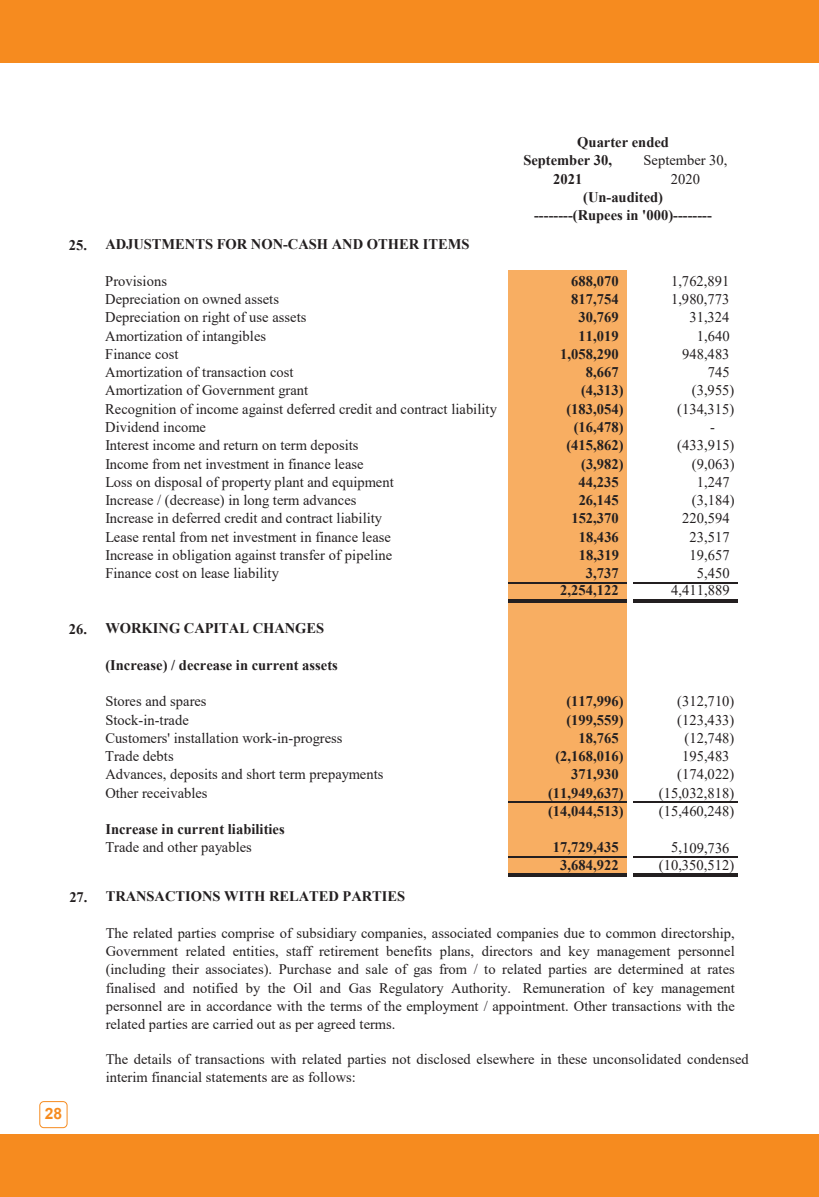
<style>
.page{position:relative;width:819px;height:1197px;background:#fff}
.page>*{position:absolute;margin:0;border:0;box-sizing:border-box;transform-origin:0 0}
.t1{font:700 15.58px "Arial";color:#f68b1f}
.t2{font:14.7px "Times New Roman";letter-spacing:.005em;color:#231f20}
.t3{font:700 14.7px/18.2px "Times New Roman";letter-spacing:.005em;color:#231f20;text-align:center}
.t4{font:14.53px/18.4px "Times New Roman";letter-spacing:.005em;color:#231f20;text-align:justify}
.t5{font:700 14.53px "Times New Roman";color:#231f20}
</style>
<div class="page">
<div style="left:0;top:1134px;width:819px;height:63px;background:#f68b1f"></div>
<div style="left:0;top:0;width:819px;height:63px;background:#f68b1f"></div>
<div style="left:39px;top:1101px;width:29px;height:27px;border:1px solid #f68b1f;border-radius:4px"></div>
<div style="left:508px;top:270px;width:118px;height:607px;background:#f8ae62"></div>
<hr style="left:508px;top:582px;width:118px;height:1px;background:#231f20">
<hr style="left:508px;top:599px;width:118px;height:1px;background:#231f20">
<hr style="left:508px;top:602px;width:118px;height:1px;background:#231f20">
<hr style="left:508px;top:802px;width:118px;height:1px;background:#231f20">
<hr style="left:508px;top:856px;width:118px;height:2px;background:#231f20">
<hr style="left:508px;top:873px;width:118px;height:2px;background:#231f20">
<hr style="left:508px;top:876px;width:118px;height:1px;background:#231f20">
<hr style="left:633px;top:582px;width:104px;height:1px;background:#231f20">
<hr style="left:633px;top:599px;width:104px;height:1px;background:#231f20">
<hr style="left:633px;top:602px;width:104px;height:1px;background:#231f20">
<hr style="left:633px;top:802px;width:104px;height:1px;background:#231f20">
<hr style="left:633px;top:856px;width:104px;height:2px;background:#231f20">
<hr style="left:633px;top:873px;width:104px;height:2px;background:#231f20">
<hr style="left:633px;top:876px;width:104px;height:1px;background:#231f20">
<p class="t3" style="left:577px;top:133px;width:93px">Quarter ended</p>
<p class="t3" style="left:523px;top:151px;width:90px">September 30,</p>
<p class="t2" style="left:644px;top:150px;width:86px">September 30,</p>
<p class="t3" style="left:553px;top:169px;width:31px">2021</p>
<p class="t2" style="left:671px;top:168px;width:31px">2020</p>
<p class="t3" style="left:534px;top:188px;width:179px">(Un-audited)<br>--------(Rupees in '000)--------</p>
<p class="t3" style="left:69px;top:235px;width:402px">25. ADJUSTMENTS FOR NON-CASH AND OTHER ITEMS</p>
<p class="t2" style="left:105px;top:271px;width:63px">Provisions</p>
<p class="t3" style="left:571px;top:271px;width:49px">688,070</p>
<p class="t2" style="left:671px;top:271px;width:60px">1,762,891</p>
<p class="t2" style="left:105px;top:289px;width:175px">Depreciation on owned assets</p>
<p class="t3" style="left:571px;top:290px;width:49px">817,754</p>
<p class="t2" style="left:671px;top:289px;width:60px">1,980,773</p>
<p class="t2" style="left:105px;top:307px;width:203px">Depreciation on right of use assets</p>
<p class="t3" style="left:579px;top:308px;width:42px">30,769</p>
<p class="t2" style="left:689px;top:307px;width:42px">31,324</p>
<p class="t2" style="left:105px;top:325px;width:162px">Amortization of intangibles</p>
<p class="t3" style="left:579px;top:326px;width:42px">11,019</p>
<p class="t2" style="left:697px;top:325px;width:34px">1,640</p>
<p class="t2" style="left:105px;top:344px;width:75px">Finance cost</p>
<p class="t3" style="left:560px;top:344px;width:60px">1,058,290</p>
<p class="t2" style="left:682px;top:344px;width:49px">948,483</p>
<p class="t2" style="left:105px;top:362px;width:190px">Amortization of transaction cost</p>
<p class="t3" style="left:586px;top:363px;width:34px">8,667</p>
<p class="t2" style="left:708px;top:362px;width:23px">745</p>
<p class="t2" style="left:105px;top:380px;width:204px">Amortization of Government grant</p>
<p class="t3" style="left:581px;top:381px;width:44px">(4,313)</p>
<p class="t2" style="left:692px;top:380px;width:44px">(3,955)</p>
<p class="t2" style="left:105px;top:398px;width:393px">Recognition of income against deferred credit and contract liability</p>
<p class="t3" style="left:566px;top:399px;width:59px">(183,054)</p>
<p class="t2" style="left:677px;top:398px;width:59px">(134,315)</p>
<p class="t2" style="left:105px;top:417px;width:102px">Dividend income</p>
<p class="t3" style="left:574px;top:418px;width:51px">(16,478)</p>
<p class="t2" style="left:710px;top:417px;width:6px">-</p>
<p class="t2" style="left:105px;top:435px;width:255px">Interest income and return on term deposits</p>
<p class="t3" style="left:566px;top:436px;width:59px">(415,862)</p>
<p class="t2" style="left:677px;top:435px;width:59px">(433,915)</p>
<p class="t2" style="left:105px;top:453px;width:260px">Income from net investment in finance lease</p>
<p class="t3" style="left:581px;top:454px;width:44px">(3,982)</p>
<p class="t2" style="left:692px;top:453px;width:44px">(9,063)</p>
<p class="t2" style="left:105px;top:472px;width:290px">Loss on disposal of property plant and equipment</p>
<p class="t3" style="left:579px;top:472px;width:42px">44,235</p>
<p class="t2" style="left:697px;top:472px;width:34px">1,247</p>
<p class="t2" style="left:105px;top:490px;width:253px">Increase / (decrease) in long term advances</p>
<p class="t3" style="left:579px;top:491px;width:42px">26,145</p>
<p class="t2" style="left:692px;top:490px;width:44px">(3,184)</p>
<p class="t2" style="left:105px;top:508px;width:278px">Increase in deferred credit and contract liability</p>
<p class="t3" style="left:571px;top:509px;width:49px">152,370</p>
<p class="t2" style="left:682px;top:508px;width:49px">220,594</p>
<p class="t2" style="left:105px;top:526px;width:287px">Lease rental from net investment in finance lease</p>
<p class="t3" style="left:579px;top:527px;width:42px">18,436</p>
<p class="t2" style="left:690px;top:526px;width:42px">23,517</p>
<p class="t2" style="left:105px;top:545px;width:288px">Increase in obligation against transfer of pipeline</p>
<p class="t3" style="left:579px;top:546px;width:42px">18,319</p>
<p class="t2" style="left:690px;top:545px;width:42px">19,657</p>
<p class="t2" style="left:105px;top:563px;width:175px">Finance cost on lease liability</p>
<p class="t3" style="left:586px;top:564px;width:34px">3,737</p>
<p class="t2" style="left:697px;top:563px;width:34px">5,450</p>
<p class="t3" style="left:560px;top:581px;width:60px">2,254,122</p>
<p class="t2" style="left:671px;top:580px;width:60px">4,411,889</p>
<p class="t3" style="left:69px;top:619px;width:257px">26. WORKING CAPITAL CHANGES</p>
<p class="t3" style="left:105px;top:655px;width:234px">(Increase) / decrease in current assets</p>
<p class="t2" style="left:105px;top:691px;width:103px">Stores and spares</p>
<p class="t3" style="left:566px;top:692px;width:59px">(117,996)</p>
<p class="t2" style="left:677px;top:691px;width:59px">(312,710)</p>
<p class="t2" style="left:105px;top:709px;width:85px">Stock-in-trade</p>
<p class="t3" style="left:566px;top:710px;width:59px">(199,559)</p>
<p class="t2" style="left:677px;top:709px;width:59px">(123,433)</p>
<p class="t2" style="left:105px;top:728px;width:239px">Customers' installation work-in-progress</p>
<p class="t3" style="left:579px;top:728px;width:42px">18,765</p>
<p class="t2" style="left:685px;top:728px;width:51px">(12,748)</p>
<p class="t2" style="left:105px;top:746px;width:70px">Trade debts</p>
<p class="t3" style="left:555px;top:747px;width:70px">(2,168,016)</p>
<p class="t2" style="left:682px;top:746px;width:49px">195,483</p>
<p class="t2" style="left:105px;top:764px;width:280px">Advances, deposits and short term prepayments</p>
<p class="t3" style="left:571px;top:765px;width:49px">371,930</p>
<p class="t2" style="left:677px;top:764px;width:59px">(174,022)</p>
<p class="t2" style="left:105px;top:782px;width:104px">Other receivables</p>
<p class="t3" style="left:548px;top:783px;width:77px">(11,949,637)</p>
<p class="t2" style="left:659px;top:782px;width:77px">(15,032,818)</p>
<p class="t3" style="left:548px;top:801px;width:77px">(14,044,513)</p>
<p class="t2" style="left:659px;top:801px;width:77px">(15,460,248)</p>
<p class="t3" style="left:105px;top:820px;width:181px">Increase in current liabilities</p>
<p class="t2" style="left:105px;top:837px;width:148px">Trade and other payables</p>
<p class="t3" style="left:553px;top:838px;width:67px">17,729,435</p>
<p class="t2" style="left:671px;top:837px;width:60px">5,109,736</p>
<p class="t3" style="left:560px;top:855px;width:60px">3,684,922</p>
<p class="t2" style="left:659px;top:854px;width:77px">(10,350,512)</p>
<p class="t5" style="left:69px;top:886px;width:338px">27. TRANSACTIONS WITH RELATED PARTIES</p>
<p class="t4" style="left:106px;top:923px;width:631px">The related parties comprise of subsidiary companies, associated companies due to common directorship, Government related entities, staff retirement benefits plans, directors and key management personnel (including their associates). Purchase and sale of gas from / to related parties are determined at rates finalised and notified by the Oil and Gas Regulatory Authority. Remuneration of key management personnel are in accordance with the terms of the employment / appointment. Other transactions with the related parties are carried out as per agreed terms.</p>
<p class="t4" style="left:106px;top:1049px;width:645px">The details of transactions with related parties not disclosed elsewhere in these unconsolidated condensed interim financial statements are as follows:</p>
<p class="t1" style="left:45px;top:1103px;width:19px">28</p>
</div>
